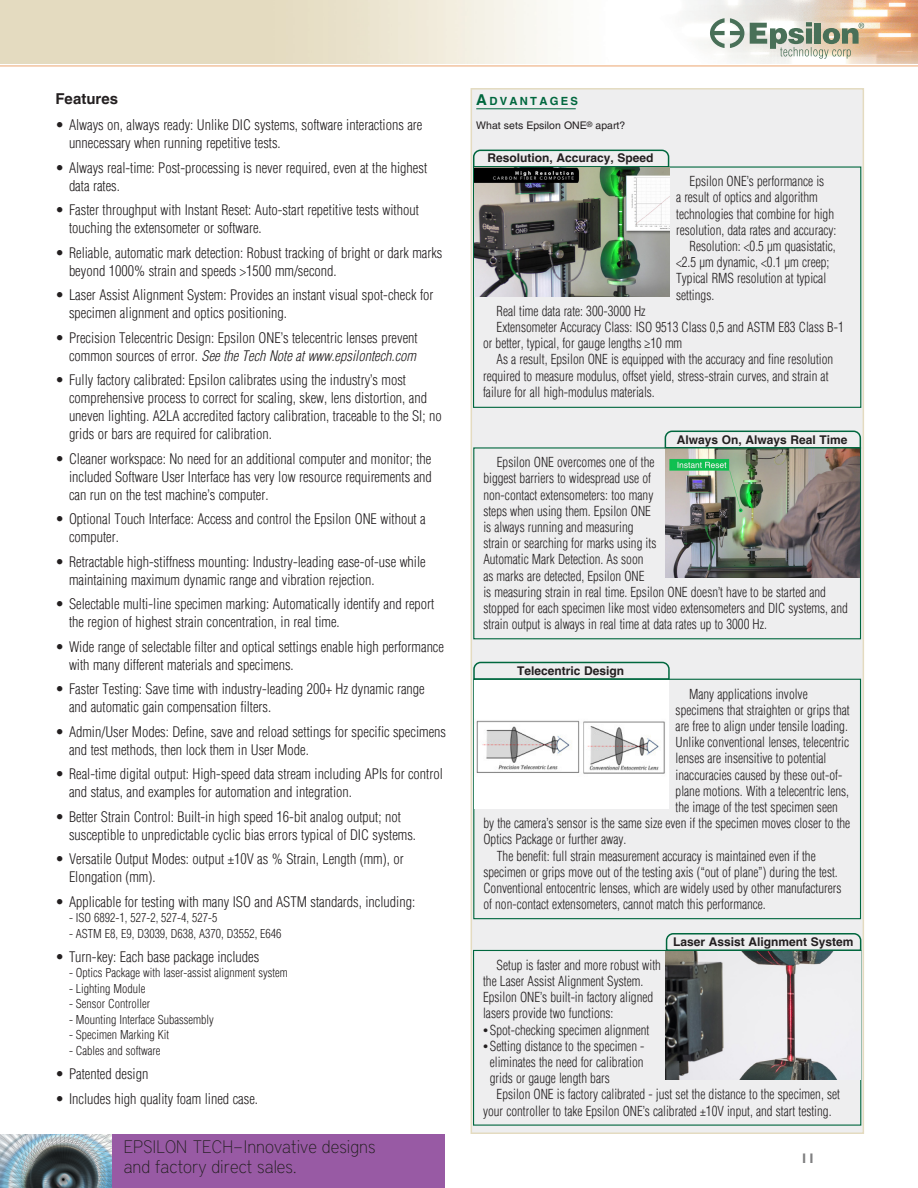
<style>
.page{position:relative;width:918px;height:1188px;background:#fff}
.page>*{position:absolute;margin:0;border:0;box-sizing:border-box;transform-origin:0 0}
.t1{font:100 18px/19.5px "District Pro";color:#231f20;scale:.94 1}
.subhead{font:700 15px "Helvetica LT Pro";color:#231f20}
.t2{font:300 condensed 14.25px/18px "Helvetica LT Pro";color:#231f20}
.t3{font:300 condensed 13.5px/16.2px "Helvetica LT Pro";color:#231f20;scale:.96 1}
.t4{font:700 13.5px "Gill Sans MT Pro";color:#808081}
.features_body{font:300 condensed 12px "Helvetica LT Pro";color:#231f20}
.spec_category_head{font:700 12px "Helvetica LT Pro";color:#231f20}
.spec_heads{font:700 11.25px "Helvetica LT Pro";letter-spacing:.2em;color:#00673e}
.available_versions{font:10.5px "Helvetica LT Pro";color:#231f20}
.s1{font-style:italic}
.s2{font-size:15px}
.s3{font-family:"Myriad Pro";font-weight:400;font-stretch:normal;font-size:18px}
</style>
<div class="page">
<div style="left:471px;top:88px;width:393px;height:1046px;background:#eeeeef;border:2px solid #e4dbc0"></div>
<hr style="left:0;top:66px;width:918px;height:1px;background:#eca670">
<img style="left:0;top:0;width:918px;height:64px">
<hr style="left:476px;top:109px;width:100px;height:1px;background:#00673e">
<div style="left:473px;top:166px;width:388px;height:242px;border:1px solid #00673e"></div>
<svg style="left:472px;top:149px;width:198px;height:19px"></svg>
<div style="left:0;top:1134px;width:445px;height:54px;background:#985aa4"></div>
<img style="left:0;top:1134px;width:112px;height:54px">
<svg style="left:710px;top:18px;width:34px;height:30px"></svg>
<svg style="left:750px;top:22px;width:114px;height:37px"></svg>
<img style="left:475px;top:168px;width:194px;height:129px">
<div style="left:473px;top:447px;width:388px;height:192px;border:1px solid #00673e"></div>
<img style="left:665px;top:449px;width:195px;height:128px">
<div style="left:473px;top:679px;width:388px;height:240px;border:1px solid #00673e"></div>
<img style="left:474px;top:682px;width:195px;height:126px">
<div style="left:473px;top:950px;width:388px;height:176px;border:1px solid #00673e"></div>
<img style="left:666px;top:952px;width:194px;height:128px">
<svg style="left:473px;top:661px;width:197px;height:19px"></svg>
<svg style="left:665px;top:932px;width:197px;height:20px"></svg>
<svg style="left:664px;top:430px;width:198px;height:19px"></svg>
<p class="subhead" style="left:56px;top:89px;width:64px">Features</p>
<p class="t2" style="left:69px;top:116px;width:355px;text-indent:-14px">• Always on, always ready: Unlike DIC systems, software interactions are unnecessary when running repetitive tests.</p>
<p class="t2" style="left:69px;top:159px;width:360px;text-indent:-14px">• Always real-time: Post-processing is never required, even at the highest data rates.</p>
<p class="t2" style="left:69px;top:201px;width:351px;text-indent:-14px">• Faster throughput with Instant Reset: Auto-start repetitive tests without touching the extensometer or software.</p>
<p class="t2" style="left:69px;top:244px;width:375px;text-indent:-14px">• Reliable, automatic mark detection: Robust tracking of bright or dark marks beyond 1000% strain and speeds &gt;1500 mm/second.</p>
<p class="t2" style="left:69px;top:286px;width:366px;text-indent:-14px">• Laser Assist Alignment System: Provides an instant visual spot-check for specimen alignment and optics positioning.</p>
<p class="t2" style="left:56px;top:329px;width:364px;text-align:right">• Precision Telecentric Design: Epsilon ONE’s telecentric lenses prevent common sources of error. <span class="s1">See the Tech Note at www.epsilontech.com</span></p>
<p class="t2" style="left:69px;top:371px;width:374px;text-indent:-14px">• Fully factory calibrated: Epsilon calibrates using the industry’s most comprehensive process to correct for scaling, skew, lens distortion, and uneven lighting. A2LA accredited factory calibration, traceable to the SI; no grids or bars are required for calibration.</p>
<p class="t2" style="left:69px;top:449px;width:364px;text-align:justify;text-indent:-14px">• Cleaner workspace: No need for an additional computer and monitor; the included Software User Interface has very low resource requirements and can run on the test machine’s computer.</p>
<p class="t2" style="left:69px;top:510px;width:358px;text-indent:-14px">• Optional Touch Interface: Access and control the Epsilon ONE without a computer.</p>
<p class="t2" style="left:69px;top:552px;width:358px;text-indent:-14px">• Retractable high-stiffness mounting: Industry-leading ease-of-use while maintaining maximum dynamic range and vibration rejection.</p>
<p class="t2" style="left:69px;top:595px;width:367px;text-indent:-14px">• Selectable multi-line specimen marking: Automatically identify and report the region of highest strain concentration, in real time.</p>
<p class="t2" style="left:69px;top:637px;width:377px;text-indent:-14px">• Wide range of selectable filter and optical settings enable high performance with many different materials and specimens.</p>
<p class="t2" style="left:69px;top:680px;width:357px;text-indent:-14px">• Faster Testing: Save time with industry-leading 200+ Hz dynamic range and automatic gain compensation filters.</p>
<p class="t2" style="left:69px;top:722px;width:379px;text-indent:-14px">• Admin/User Modes: Define, save and reload settings for specific specimens and test methods, then lock them in User Mode.</p>
<p class="t2" style="left:69px;top:765px;width:375px;text-indent:-14px">• Real-time digital output: High-speed data stream including APIs for control and status, and examples for automation and integration.</p>
<p class="t2" style="left:69px;top:807px;width:349px;text-indent:-14px">• Better Strain Control: Built-in high speed 16-bit analog output; not susceptible to unpredictable cyclic bias errors typical of DIC systems.</p>
<p class="t2" style="left:69px;top:850px;width:336px;text-indent:-14px">• Versatile Output Modes: output ±10V as % Strain, Length (mm), or<br>Elongation (mm).</p>
<p class="t2" style="left:56px;top:892px;width:361px">• Applicable for testing with many ISO and ASTM standards, including:</p>
<p class="features_body" style="left:69px;top:910px;width:150px">- ISO 6892-1, 527-2, 527-4, 527-5</p>
<p class="features_body" style="left:69px;top:926px;width:214px">- ASTM E8, E9, D3039, D638, A370, D3552, E646</p>
<p class="t2" style="left:56px;top:948px;width:205px">• Turn-key: Each base package includes</p>
<p class="features_body" style="left:69px;top:966px;width:220px">- Optics Package with laser-assist alignment system</p>
<p class="features_body" style="left:69px;top:981px;width:78px">- Lighting Module</p>
<p class="features_body" style="left:69px;top:997px;width:83px">- Sensor Controller</p>
<p class="features_body" style="left:69px;top:1012px;width:146px">- Mounting Interface Subassembly</p>
<p class="features_body" style="left:69px;top:1027px;width:102px">- Specimen Marking Kit</p>
<p class="features_body" style="left:69px;top:1043px;width:93px">- Cables and software</p>
<p class="t2" style="left:56px;top:1065px;width:94px">• Patented design</p>
<p class="t2" style="left:56px;top:1090px;width:204px">• Includes high quality foam lined case.</p>
<p class="t1" style="left:124px;top:1136px;width:270px">EPSILON TECH–Innovative designs and factory direct sales.</p>
<p class="spec_heads" style="left:476px;top:94px;width:103px"><span class="s2">A</span>DVANTAGES</p>
<p class="available_versions" style="left:476px;top:119px;width:151px">What sets Epsilon ONE<sup>®</sup> apart?</p>
<p class="spec_category_head" style="left:487px;top:151px;width:168px">Resolution, Accuracy, Speed</p>
<p class="t3" style="left:676px;top:173px;width:168px;text-indent:14px">Epsilon ONE’s performance is<br>a result of optics and algorithm technologies that combine for high resolution, data rates and accuracy:</p>
<p class="t3" style="left:676px;top:238px;width:168px;text-indent:14px">Resolution: &lt;0.5 µm quasistatic, &lt;2.5 µm dynamic, &lt;0.1 µm creep;<br>Typical RMS resolution at typical settings.</p>
<p class="t3" style="left:497px;top:303px;width:157px">Real time data rate: 300-3000 Hz</p>
<p class="t3" style="left:483px;top:319px;width:377px;text-indent:14px">Extensometer Accuracy Class: ISO 9513 Class 0,5 and ASTM E83 Class B-1 or better, typical, for gauge lengths ≥10 mm</p>
<p class="t3" style="left:483px;top:351px;width:366px;text-indent:14px">As a result, Epsilon ONE is equipped with the accuracy and fine resolution required to measure modulus, offset yield, stress-strain curves, and strain at failure for all high-modulus materials.</p>
<p class="spec_category_head" style="left:677px;top:432px;width:172px">Always On, Always Real Time</p>
<p class="t3" style="left:483px;top:454px;width:381px;text-indent:14px">Epsilon ONE overcomes one of the<br>biggest barriers to widespread use of<br>non-contact extensometers: too many<br>steps when using them. Epsilon ONE<br>is always running and measuring<br>strain or searching for marks using its<br>Automatic Mark Detection. As soon<br>as marks are detected, Epsilon ONE<br>is measuring strain in real time. Epsilon ONE doesn’t have to be started and stopped for each specimen like most video extensometers and DIC systems, and strain output is always in real time at data rates up to 3000 Hz.</p>
<p class="spec_category_head" style="left:517px;top:663px;width:109px">Telecentric Design</p>
<p class="t3" style="left:689px;top:685px;width:125px">Many applications involve</p>
<p class="t3" style="left:676px;top:702px;width:183px">specimens that straighten or grips that</p>
<p class="t3" style="left:676px;top:718px;width:181px">are free to align under tensile loading.</p>
<p class="t3" style="left:676px;top:734px;width:182px">Unlike conventional lenses, telecentric</p>
<p class="t3" style="left:676px;top:750px;width:159px">lenses are insensitive to potential</p>
<p class="t3" style="left:676px;top:766px;width:175px">inaccuracies caused by these out-of-</p>
<p class="t3" style="left:676px;top:783px;width:182px">plane motions. With a telecentric lens,</p>
<p class="t3" style="left:676px;top:799px;width:170px">the image of the test specimen seen</p>
<p class="t3" style="left:483px;top:815px;width:384px">by the camera’s sensor is the same size even if the specimen moves closer to the</p>
<p class="t3" style="left:483px;top:831px;width:150px">Optics Package or further away.</p>
<p class="t3" style="left:483px;top:847px;width:375px;text-indent:14px">The benefit: full strain measurement accuracy is maintained even if the specimen or grips move out of the testing axis (“out of plane”) during the test.<br>Conventional entocentric lenses, which are widely used by other manufacturers of non-contact extensometers, cannot match this performance.</p>
<p class="spec_category_head" style="left:673px;top:935px;width:182px">Laser Assist Alignment System</p>
<p class="t3" style="left:483px;top:957px;width:187px;text-indent:14px">Setup is faster and more robust with the Laser Assist Alignment System.<br>Epsilon ONE’s built-in factory aligned lasers provide two functions:</p>
<p class="t3" style="left:483px;top:1021px;width:175px"><span class="s3">•</span> Spot-checking specimen alignment</p>
<p class="t3" style="left:490px;top:1038px;width:163px;text-align:justify;text-indent:-7px"><span class="s3">•</span> Setting distance to the specimen - eliminates the need for calibration grids or gauge length bars</p>
<p class="t3" style="left:483px;top:1086px;width:373px;text-indent:14px">Epsilon ONE is factory calibrated - just set the distance to the specimen, set your controller to take Epsilon ONE’s calibrated ±10V input, and start testing.</p>
<p class="t4" style="left:800px;top:1150px;width:16px">11</p>
</div>
